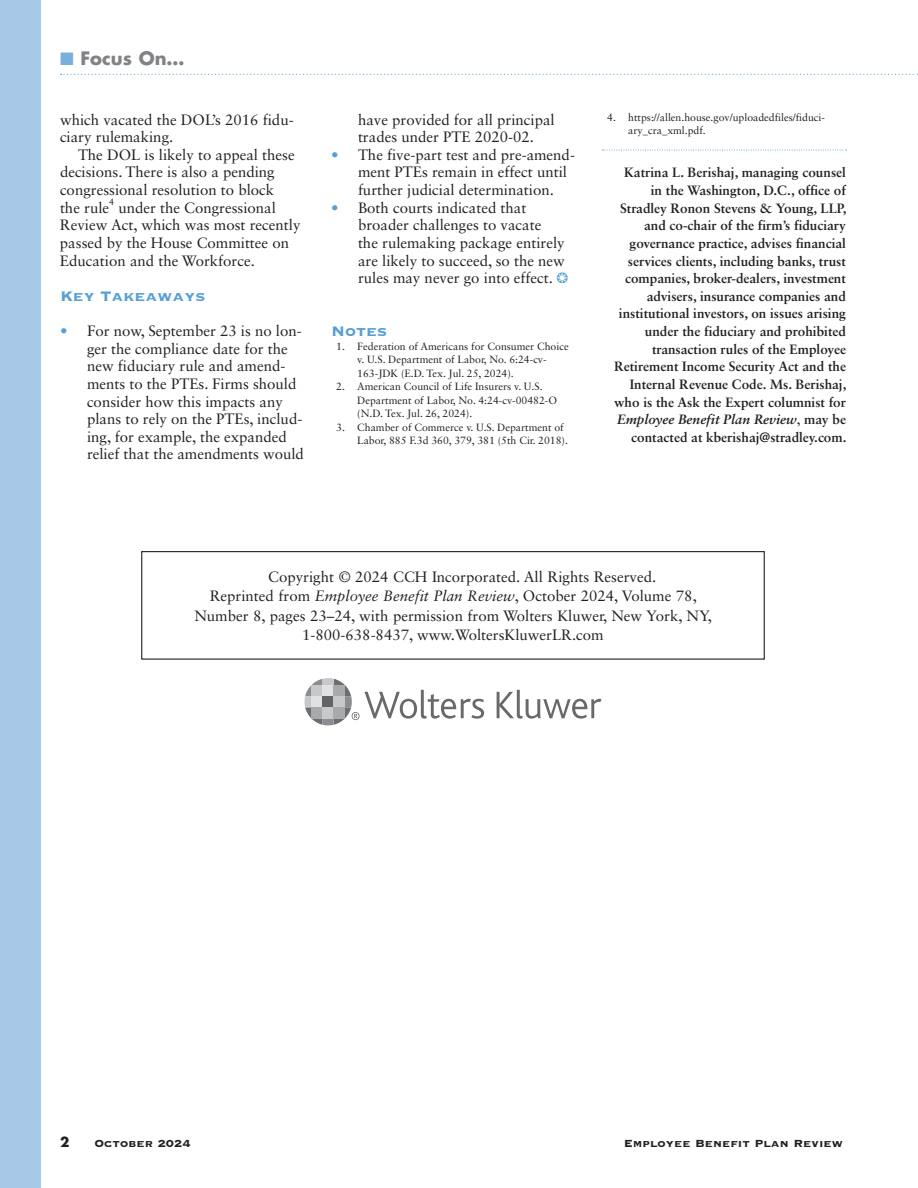
<style>
.page{position:relative;width:918px;height:1188px;background:#fff}
.page>*{position:absolute;margin:0;border:0;box-sizing:border-box;transform-origin:0 0}
.t1{font:18px "Copperplate Gothic Std 33 BC";color:#56a0d5}
.t2{font:700 18px "Futura Std";color:#808285}
.t3{font:15px/17.7px "Sabon LT Std";color:#231f20}
.t4{font:700 13.5px/17.7px "Sabon LT Std";color:#231f20;text-align:right}
.t5{font:13.5px "Copperplate Gothic Std 33 BC";color:#231f20}
.t6{font:700 13.5px "Futura Std";color:#231f20}
.t7{font:10.5px/13.5px "Sabon LT Std";color:#231f20}
.t8{font:9px "Sabon LT Std";color:#231f20}
.s1{color:#78afdc}
.s2{color:#56a0d5}
.s3{font-style:italic}
.s4{font-weight:400}
</style>
<div class="page">
<svg style="left:61px;top:74px;width:857px;height:1px"></svg>
<div style="left:0;top:0;width:41px;height:1188px;background:#a8c8e7"></div>
<svg style="left:602px;top:150px;width:245px;height:1px"></svg>
<div style="left:141px;top:551px;width:624px;height:109px;border:1px solid #231f20"></div>
<svg style="left:497px;top:690px;width:104px;height:29px"></svg>
<svg style="left:304px;top:678px;width:180px;height:47px"></svg>
<p class="t2" style="left:60px;top:46px;width:126px"><span class="s1">■</span> Focus On…</p>
<p class="t3" style="left:60px;top:110px;width:235px">which vacated the DOL’s 2016 fidu&shy;ciary rulemaking.</p>
<p class="t3" style="left:60px;top:146px;width:236px;text-indent:18px">The DOL is likely to appeal these decisions. There is also a pending congressional resolution to block the rule</p>
<p class="t8" style="left:109px;top:197px;width:7px">4</p>
<p class="t3" style="left:60px;top:198px;width:242px;text-indent:58px">under the Congressional<br>Review Act, which was most recently passed by the House Committee on<br>Education and the Workforce.</p>
<p class="t1" style="left:60px;top:287px;width:147px">Key Takeaways</p>
<p class="t3" style="left:87px;top:322px;width:219px;text-indent:-27px"><span class="s2">•</span> For now, September 23 is no lon&shy;ger the compliance date for the new fiduciary rule and amend&shy;ments to the PTEs. Firms should consider how this impacts any plans to rely on the PTEs, includ&shy;ing, for example, the expanded relief that the amendments would</p>
<p class="t3" style="left:358px;top:110px;width:198px">have provided for all principal trades under PTE 2020-02.</p>
<p class="t3" style="left:358px;top:146px;width:218px;text-indent:-27px"><span class="s2">•</span> The five-part test and pre-amend&shy;ment PTEs remain in effect until further judicial determination.</p>
<p class="t3" style="left:358px;top:198px;width:212px;text-indent:-27px"><span class="s2">•</span> Both courts indicated that broader challenges to vacate<br>the rulemaking package entirely are likely to succeed, so the new rules may never go into effect. <span class="s2">❂</span></p>
<p class="t1" style="left:331px;top:322px;width:58px">Notes</p>
<p class="t7" style="left:357px;top:339px;width:213px;text-indent:-21px">1. Federation of Americans for Consumer Choice v. U.S. Department of Labor, No. 6:24-cv-<br>163-JDK (E.D. Tex. Jul. 25, 2024).</p>
<p class="t7" style="left:357px;top:379px;width:201px;text-indent:-21px">2. American Council of Life Insurers v. U.S.<br>Department of Labor, No. 4:24-cv-00482-O (N.D. Tex. Jul. 26, 2024).</p>
<p class="t7" style="left:357px;top:420px;width:212px;text-indent:-21px">3. Chamber of Commerce v. U.S. Department of<br>Labor, 885 F.3d 360, 379, 381 (5th Cir. 2018).</p>
<p class="t7" style="left:628px;top:110px;width:198px;text-indent:-21px">4. https://allen.house.gov/uploadedfiles/fiduci&shy;ary_cra_xml.pdf.</p>
<p class="t4" style="left:614px;top:164px;width:234px">Katrina L. Berishaj, managing counsel in the Washington, D.C., office of Stradley Ronon Stevens &amp; Young, LLP, and co-chair of the firm’s fiduciary governance practice, advises financial services clients, including banks, trust companies, broker-dealers, investment advisers, insurance companies and institutional investors, on issues arising under the fiduciary and prohibited transaction rules of the Employee Retirement Income Security Act and the Internal Revenue Code. Ms. Berishaj, who is the Ask the Expert columnist for <span class="s3">Employee Benefit Plan Review</span><span class="s4">,</span> may be contacted at kberishaj@stradley.com.</p>
<p class="t3" style="left:268px;top:567px;width:390px">Copyright © 2024 CCH Incorporated. All Rights Reserved.</p>
<p class="t3" style="left:210px;top:587px;width:489px">Reprinted from <span class="s3">Employee Benefit Plan Review</span>, October 2024, Volume 78,</p>
<p class="t3" style="left:194px;top:606px;width:519px">Number 8, pages 23–24, with permission from Wolters Kluwer, New York, NY,</p>
<p class="t3" style="left:302px;top:626px;width:303px">1-800-638-8437, www.WoltersKluwerLR.com</p>
<p class="t6" style="left:60px;top:1133px;width:11px">2</p>
<p class="t5" style="left:94px;top:1136px;width:98px">October 2024</p>
<p class="t5" style="left:624px;top:1136px;width:221px">Employee Benefit Plan Review</p>
</div>
